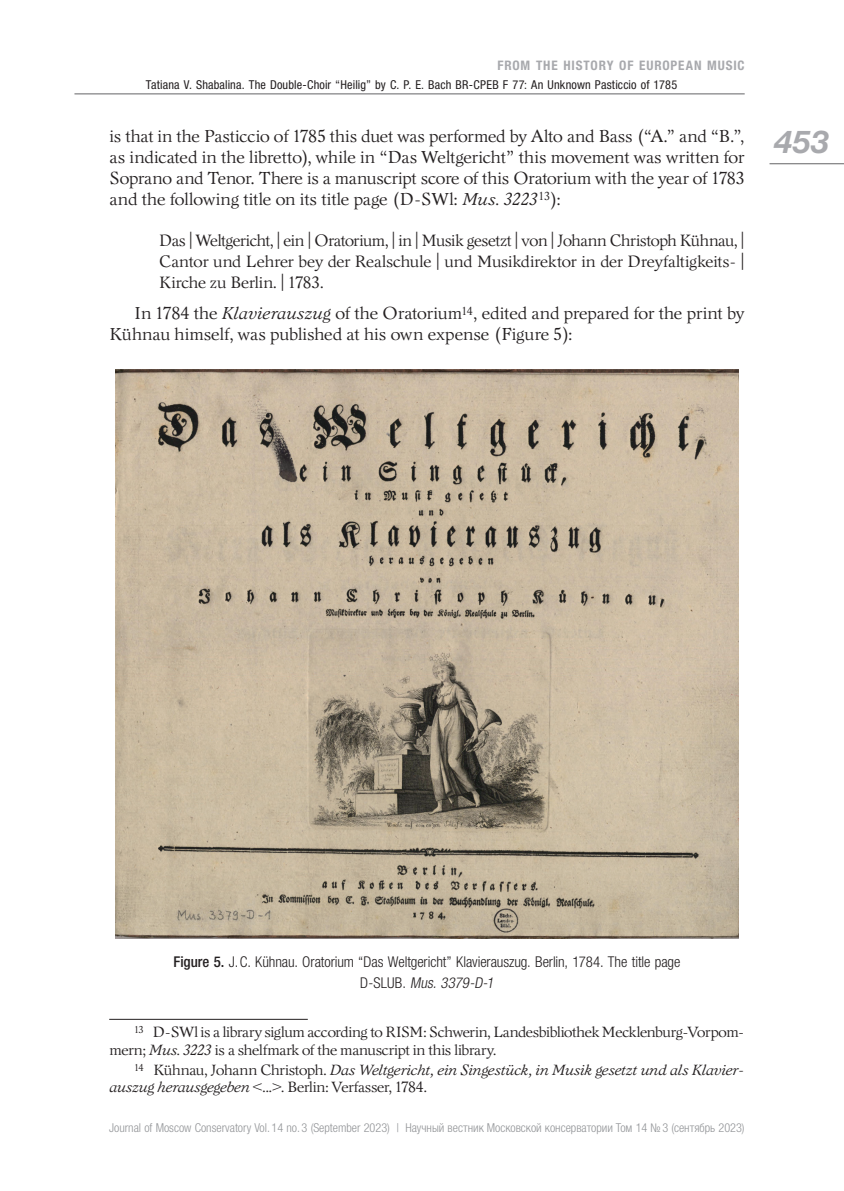
<style>
.page{position:relative;width:844px;height:1191px;background:#fff}
.page>*{position:absolute;margin:0;border:0;box-sizing:border-box;transform-origin:0 0}
.t1{font:italic 700 31.5px "Helvetica Neue LTW1 G";color:#a8a9ad}
._1-Основной_текст{font:17.15px/21px "Bannikova";letter-spacing:-.035em;color:#231f20;text-align:justify}
._2-втяжка_с_отбивкой{font:16.28px/21px "Bannikova";letter-spacing:-.04em;color:#231f20;text-align:justify}
._2-Подпись_к_илл_цен{font:300 condensed 14.88px/21.3px "Helvetica Neue LTW1 G";letter-spacing:-.005em;color:#231f20;text-align:center}
.Обыкновенная_сноска{font:14.7px/17.7px "Bannikova";letter-spacing:-.06em;color:#231f20}
.Обыкновенная_сноска-2{font:italic 14.7px/17.7px "Bannikova";letter-spacing:-.05em;color:#231f20}
.t2{font:700 condensed 13.12px "Helvetica Neue LTW1 G";letter-spacing:.065em;color:#a8a9ad}
.t3{font:300 condensed 12.25px "Helvetica Neue LTW1 G";color:#939598}
.t4{font:condensed 12.25px "Helvetica Neue LTW1 G";letter-spacing:.01em;color:#231f20}
.s1{font-style:italic}
.s2{font-weight:500}
.s3{font-style:normal}
</style>
<div class="page">
<hr style="left:769px;top:163px;width:74px;height:1px;background:#636366">
<hr style="left:74px;top:94px;width:670px;height:1px;background:#636366">
<hr style="left:109px;top:1019px;width:199px;height:1px;background:#231f20">
<img style="left:116px;top:369px;width:622px;height:569px">
<p class="t2" style="left:497px;top:58px;width:249px">FROM THE HISTORY OF EUROPEAN MUSIC</p>
<p class="t4" style="left:146px;top:78px;width:532px">Tatiana V. Shabalina. The Double-Choir “Heilig” by C. P. E. Bach BR-CPEB F 77: An Unknown Pasticcio of 1785</p>
<p class="_1-Основной_текст" style="left:109px;top:126px;width:637px">is that in the Pasticcio of 1785 this duet was performed by Alto and Bass (“A.” and “B.”, as indicated in the libretto), while in “Das Weltgericht” this movement was written for Soprano and Tenor. There is a manuscript score of this Oratorium with the year of 1783 and the following title on its title page (D-SWl: <span class="s1">Mus. 3223</span><sup>13</sup>):</p>
<p class="_2-втяжка_с_отбивкой" style="left:159px;top:230px;width:587px">Das | Weltgericht, | ein | Oratorium, | in | Musik gesetzt | von | Johann Christoph Kühnau, | Cantor und Lehrer bey der Realschule | und Musikdirektor in der Dreyfaltigkeits- | Kirche zu Berlin. | 1783.</p>
<p class="_1-Основной_текст" style="left:109px;top:303px;width:636px;text-indent:25px">In 1784 the <span class="s1">Klavierauszug</span> of the Oratorium<sup>14</sup>, edited and prepared for the print by<br>Kühnau himself, was published at his own expense (Figure 5):</p>
<h1 class="t1" style="left:774px;top:123px;width:56px">453</h1>
<p class="_2-Подпись_к_илл_цен" style="left:173px;top:951px;width:508px"><span class="s2">Figure 5.</span> J.C. Kühnau. Oratorium “Das Weltgericht” Klavierauszug. Berlin, 1784. The title page<br>D - S L U B . <span class="s1">Mus. 3379-D-1</span></p>
<p class="Обыкновенная_сноска" style="left:109px;top:1023px;width:636px;text-indent:25px"><sup>13</sup> D-SWl is a library siglum according to RISM: Schwerin, Landesbibliothek Mecklenburg-Vorpom&shy;mern; <span class="s1">Mus. 3223</span> is a shelfmark of the manuscript in this library.</p>
<p class="Обыкновенная_сноска-2" style="left:109px;top:1061px;width:636px;text-indent:25px"><sup>14</sup> <span class="s3">Kühnau, Johann Christoph.</span> Das Weltgericht, ein Singestück, in Musik gesetzt und als Klavier&shy;auszug herausgegeben <span class="s3">&lt;...&gt;. Berlin: Verfasser, 1784.</span></p>
<p class="t3" style="left:109px;top:1120px;width:636px">Journal of Moscow Conservatory Vol. 14 no. 3 (September 2023) | Научный вестник Московской консерватории Том 14 №3 (сентябрь 2023)</p>
</div>
